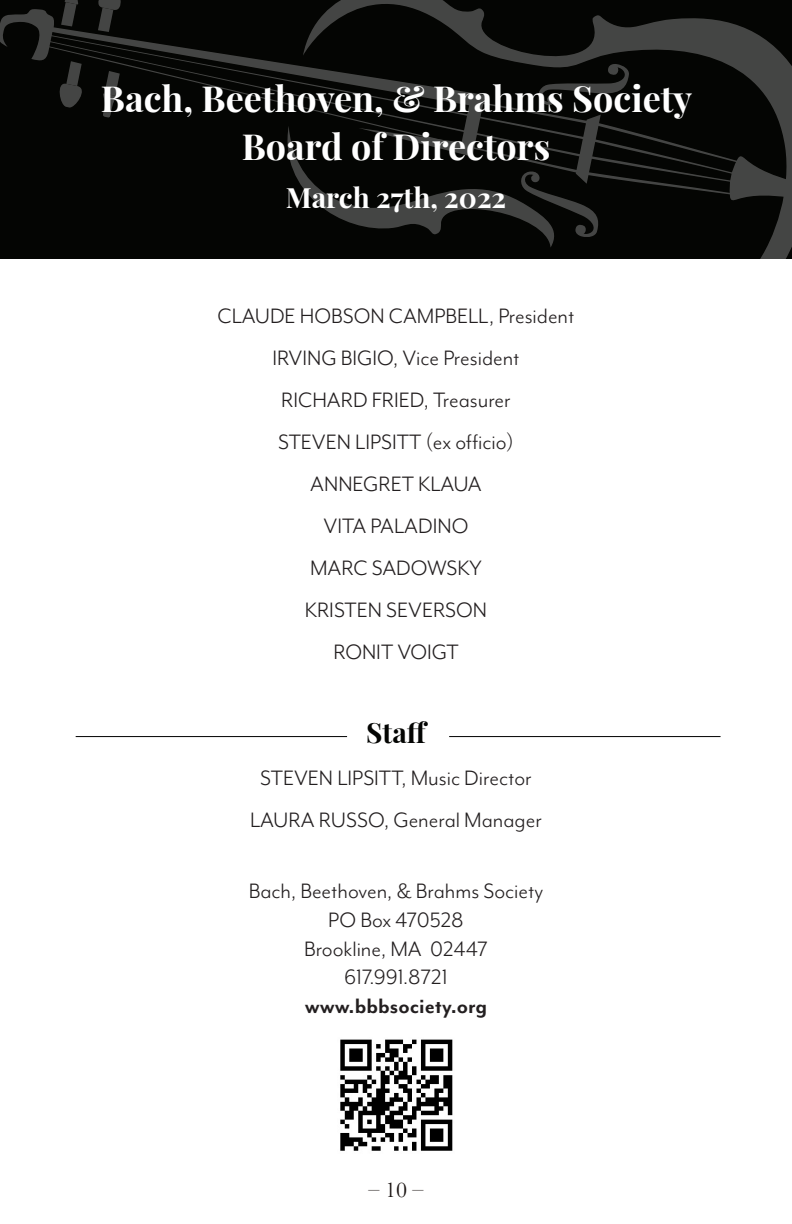
<style>
.page{position:relative;width:792px;height:1224px;background:#fff}
.page>*{position:absolute;margin:0;border:0;box-sizing:border-box;transform-origin:0 0}
.t1{font:700 36px "Playfair Display";color:#fff}
.t2{font:700 28px "Playfair Display";color:#fff}
.t3{font:700 28px "Playfair Display";color:#040503}
.t4{font:24px "Mr Eaves Mod OT";color:#231f20}
.t5{font:700 24px "Mr Eaves Mod OT";color:#231f20}
.t6{font:22px "Baskerville";color:#1b1513}
</style>
<div class="page">
<img style="left:340px;top:1039px;width:113px;height:112px">
<div style="left:0;top:0;width:792px;height:258px;background:#040503"></div>
<svg style="left:278px;top:0;width:514px;height:259px"></svg>
<svg style="left:0;top:9px;width:485px;height:52px"></svg>
<svg style="left:519px;top:194px;width:82px;height:44px"></svg>
<svg style="left:729px;top:154px;width:63px;height:48px"></svg>
<svg style="left:49px;top:46px;width:682px;height:148px"></svg>
<svg style="left:52px;top:30px;width:685px;height:132px"></svg>
<svg style="left:50px;top:41px;width:683px;height:141px"></svg>
<svg style="left:51px;top:35px;width:683px;height:139px"></svg>
<svg style="left:56px;top:61px;width:33px;height:48px"></svg>
<svg style="left:102px;top:71px;width:18px;height:47px"></svg>
<svg style="left:61px;top:0;width:20px;height:26px"></svg>
<svg style="left:92px;top:0;width:33px;height:32px"></svg>
<hr style="left:76px;top:736px;width:271px;height:1px;background:#000">
<hr style="left:449px;top:736px;width:272px;height:1px;background:#000">
<p class="t1" style="left:101px;top:76px;width:593px">Bach, Beethoven, &amp; Brahms Society</p>
<p class="t1" style="left:242px;top:124px;width:310px">Board of Directors</p>
<p class="t2" style="left:286px;top:180px;width:222px">March 27th, 2022</p>
<p class="t4" style="left:218px;top:303px;width:358px">CLAUDE HOBSON CAMPBELL, President</p>
<p class="t4" style="left:272px;top:345px;width:249px">IRVING BIGIO, Vice President</p>
<p class="t4" style="left:281px;top:387px;width:231px">RICHARD FRIED, Treasurer</p>
<p class="t4" style="left:278px;top:429px;width:237px">STEVEN LIPSITT (ex officio)</p>
<p class="t4" style="left:310px;top:471px;width:173px">ANNEGRET KLAUA</p>
<p class="t4" style="left:324px;top:513px;width:146px">VITA PALADINO</p>
<p class="t4" style="left:310px;top:555px;width:173px">MARC SADOWSKY</p>
<p class="t4" style="left:305px;top:597px;width:184px">KRISTEN SEVERSON</p>
<p class="t4" style="left:333px;top:639px;width:127px">RONIT VOIGT</p>
<p class="t3" style="left:366px;top:715px;width:63px">Staff</p>
<p class="t4" style="left:260px;top:765px;width:273px">STEVEN LIPSITT, Music Director</p>
<p class="t4" style="left:250px;top:807px;width:293px">LAURA RUSSO, General Manager</p>
<p class="t4" style="left:249px;top:878px;width:296px">Bach, Beethoven, &amp; Brahms Society</p>
<p class="t4" style="left:328px;top:907px;width:137px">PO Box 470528</p>
<p class="t4" style="left:304px;top:935px;width:185px">Brookline, MA 02447</p>
<p class="t4" style="left:344px;top:964px;width:105px">617.991.8721</p>
<p class="t5" style="left:305px;top:993px;width:184px">www.bbbsociety.org</p>
<p class="t6" style="left:368px;top:1176px;width:56px">– 10 –</p>
</div>
